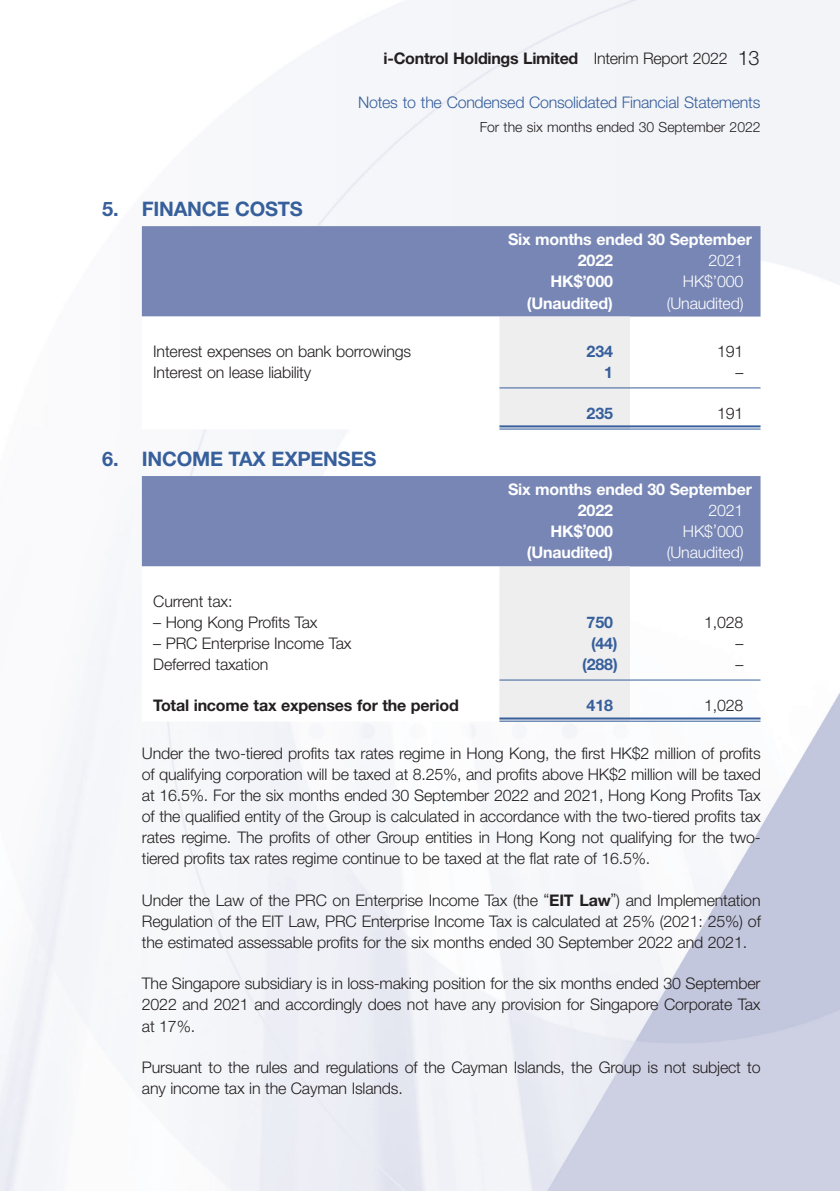
<style>
.page{position:relative;width:840px;height:1191px;background:#fff}
.page>*{position:absolute;margin:0;border:0;box-sizing:border-box;transform-origin:0 0}
.t1{font:700 20px "Helvetica Neue LT Std";letter-spacing:-.01em;color:#365f9b}
.t2{font:300 16px/21.2px "Helvetica Neue LT Std";letter-spacing:-.01em;color:#231f20;text-align:justify}
.t3{font:700 16px/21.2px "Helvetica Neue LT Std";letter-spacing:-.01em;color:#fff}
.t4{font:700 16px "Helvetica Neue LT Std";letter-spacing:-.01em;color:#231f20}
.t5{font:300 16px "Helvetica Neue LT Std";letter-spacing:-.02em;color:#365f9b}
.t6{font:300 16px "Helvetica Neue LT Std";letter-spacing:-.01em;color:#fff}
.t7{font:700 16px "Helvetica Neue LT Std";letter-spacing:-.01em;color:#365f9b}
.t8{font:300 14px "Helvetica Neue LT Std";color:#231f20}
.s1{font-weight:300}
.s2{font-weight:300;font-size:20px}
.s3{font-weight:700}
</style>
<div class="page">
<div style="left:142px;top:226px;width:618px;height:90px;background:#7786b5"></div>
<svg style="left:142px;top:316px;width:357px;height:1px"></svg>
<div style="left:499px;top:316px;width:130px;height:113px;background:#eeeeef"></div>
<hr style="left:499px;top:387px;width:130px;height:1px;background:#365f9b">
<hr style="left:629px;top:387px;width:131px;height:1px;background:#365f9b">
<hr style="left:499px;top:425px;width:130px;height:2px;background:#365f9b">
<hr style="left:499px;top:429px;width:130px;height:1px;background:#365f9b">
<hr style="left:629px;top:425px;width:131px;height:2px;background:#365f9b">
<hr style="left:629px;top:429px;width:131px;height:1px;background:#365f9b">
<div style="left:142px;top:476px;width:618px;height:90px;background:#7786b5"></div>
<svg style="left:142px;top:566px;width:357px;height:1px"></svg>
<div style="left:499px;top:566px;width:130px;height:155px;background:#eeeeef"></div>
<hr style="left:499px;top:679px;width:130px;height:1px;background:#365f9b">
<hr style="left:629px;top:679px;width:131px;height:1px;background:#365f9b">
<hr style="left:499px;top:717px;width:130px;height:2px;background:#365f9b">
<hr style="left:499px;top:721px;width:130px;height:1px;background:#365f9b">
<hr style="left:629px;top:717px;width:131px;height:2px;background:#365f9b">
<hr style="left:629px;top:721px;width:131px;height:1px;background:#365f9b">
<p class="t1" style="left:102px;top:197px;width:202px">5. FINANCE COSTS</p>
<p class="t4" style="left:383px;top:48px;width:377px">i-Control Holdings Limited <span class="s1">Interim Report 2022</span> <span class="s2">13</span></p>
<p class="t5" style="left:358px;top:92px;width:403px">Notes to the Condensed Consolidated Financial Statements</p>
<p class="t8" style="left:479px;top:118px;width:282px">For the six months ended 30 September 2022</p>
<p class="t3" style="left:577px;top:228px;width:175px;text-indent:-70px">Six months ended 30 September<br>2022</p>
<p class="t6" style="left:708px;top:251px;width:37px">2021</p>
<p class="t3" style="left:550px;top:271px;width:64px">HK$’000</p>
<p class="t6" style="left:682px;top:272px;width:62px">HK$’000</p>
<p class="t3" style="left:526px;top:292px;width:88px">(Unaudited)</p>
<p class="t6" style="left:666px;top:293px;width:78px">(Unaudited)</p>
<p class="t2" style="left:153px;top:340px;width:259px">Interest expenses on bank borrowings</p>
<p class="t7" style="left:586px;top:341px;width:28px">234</p>
<p class="t2" style="left:716px;top:340px;width:28px">191</p>
<p class="t2" style="left:153px;top:361px;width:159px">Interest on lease liability</p>
<p class="t7" style="left:603px;top:362px;width:10px">1</p>
<p class="t2" style="left:735px;top:361px;width:9px">–</p>
<p class="t7" style="left:586px;top:403px;width:28px">235</p>
<p class="t2" style="left:716px;top:402px;width:28px">191</p>
<p class="t1" style="left:102px;top:447px;width:275px">6. INCOME TAX EXPENSES</p>
<p class="t3" style="left:577px;top:478px;width:175px;text-indent:-70px">Six months ended 30 September<br>2022</p>
<p class="t6" style="left:708px;top:501px;width:37px">2021</p>
<p class="t3" style="left:550px;top:520px;width:64px">HK$’000</p>
<p class="t6" style="left:682px;top:522px;width:62px">HK$’000</p>
<p class="t3" style="left:526px;top:542px;width:88px">(Unaudited)</p>
<p class="t6" style="left:666px;top:543px;width:78px">(Unaudited)</p>
<p class="t2" style="left:153px;top:590px;width:81px">Current tax:</p>
<p class="t2" style="left:153px;top:611px;width:166px">– Hong Kong Profits Tax</p>
<p class="t7" style="left:586px;top:612px;width:28px">750</p>
<p class="t2" style="left:703px;top:611px;width:41px">1,028</p>
<p class="t2" style="left:153px;top:632px;width:200px">– PRC Enterprise Income Tax</p>
<p class="t7" style="left:590px;top:633px;width:28px">(44)</p>
<p class="t2" style="left:735px;top:632px;width:9px">–</p>
<p class="t2" style="left:153px;top:653px;width:117px">Deferred taxation</p>
<p class="t7" style="left:582px;top:654px;width:37px">(288)</p>
<p class="t2" style="left:735px;top:653px;width:9px">–</p>
<p class="t4" style="left:153px;top:695px;width:307px">Total income tax expenses for the period</p>
<p class="t7" style="left:586px;top:695px;width:28px">418</p>
<p class="t2" style="left:703px;top:694px;width:41px">1,028</p>
<p class="t2" style="left:142px;top:742px;width:620px">Under the two-tiered profits tax rates regime in Hong Kong, the first HK$2 million of profits of qualifying corporation will be taxed at 8.25%, and profits above HK$2 million will be taxed at 16.5%. For the six months ended 30 September 2022 and 2021, Hong Kong Profits Tax of the qualified entity of the Group is calculated in accordance with the two-tiered profits tax rates regime. The profits of other Group entities in Hong Kong not qualifying for the two&shy;tiered profits tax rates regime continue to be taxed at the flat rate of 16.5%.</p>
<p class="t2" style="left:142px;top:889px;width:620px">Under the Law of the PRC on Enterprise Income Tax (the “<span class="s3">EIT Law</span>”) and Implementation Regulation of the EIT Law, PRC Enterprise Income Tax is calculated at 25% (2021: 25%) of the estimated assessable profits for the six months ended 30 September 2022 and 2021.</p>
<p class="t2" style="left:142px;top:972px;width:620px">The Singapore subsidiary is in loss-making position for the six months ended 30 September 2022 and 2021 and accordingly does not have any provision for Singapore Corporate Tax at 17%.</p>
<p class="t2" style="left:142px;top:1056px;width:620px">Pursuant to the rules and regulations of the Cayman Islands, the Group is not subject to any income tax in the Cayman Islands.</p>
</div>
